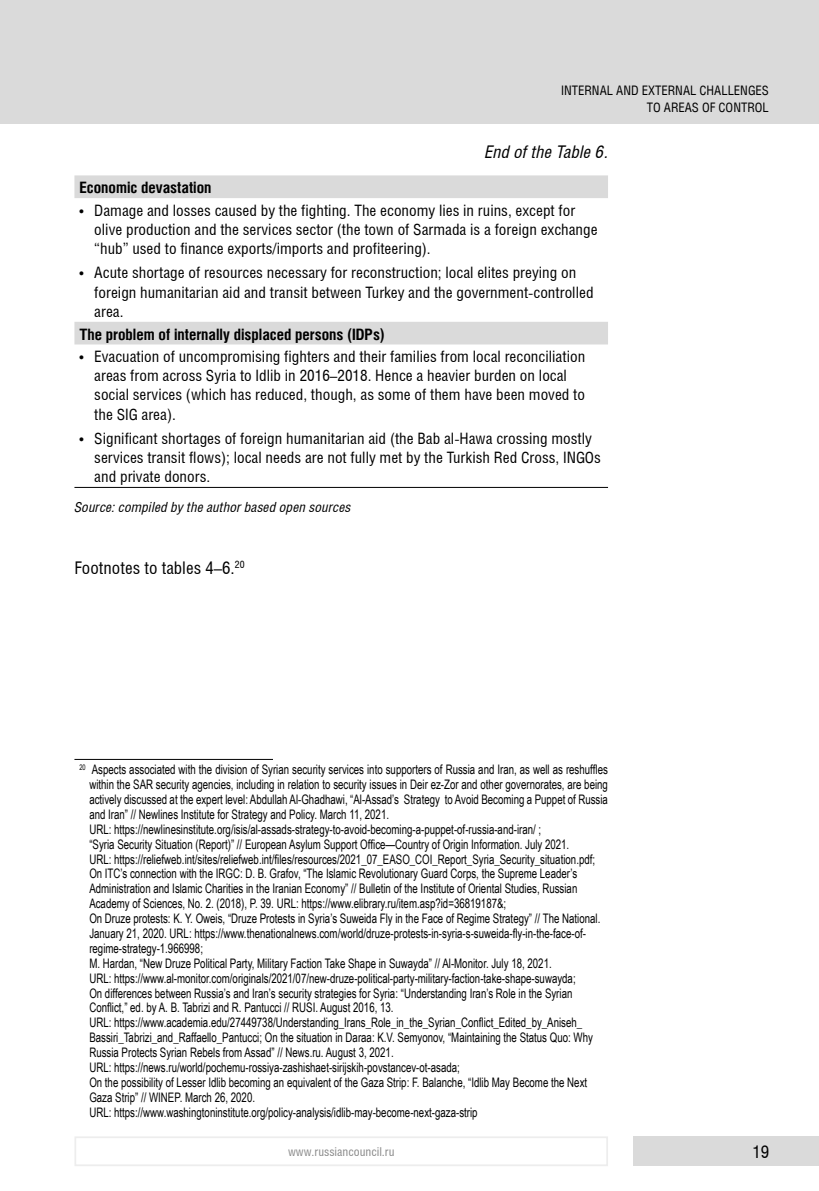
<style>
.page{position:relative;width:819px;height:1191px;background:#fff}
.page>*{position:absolute;margin:0;border:0;box-sizing:border-box;transform-origin:0 0}
.t1{font:17.5px "Helios Cond";color:#000}
.t2{font:italic 17.5px "Helios Cond";color:#000}
.t3{font:15.75px/19.2px "Helios Cond";color:#000}
.t4{font:700 15.75px "Helios Cond";color:#000}
.t5{font:italic 14px "Helios Cond";color:#000}
.t6{font:13.12px/14.9px "Arial Narrow";color:#000;scale:.9 1}
.t7{font:13.12px/17.5px "Helios Cond";color:#000;text-align:right}
.t8{font:12.25px "Helios Cond";color:#878787}
</style>
<div class="page">
<div style="left:0;top:0;width:819px;height:124px;background:#dadada"></div>
<div style="left:632px;top:1136px;width:187px;height:30px;background:#dadada"></div>
<div style="left:74px;top:1136px;width:534px;height:30px;border:2px solid #ededed"></div>
<svg style="left:74px;top:175px;width:534px;height:169px"></svg>
<hr style="left:74px;top:487px;width:534px;height:1px;background:#000">
<hr style="left:74px;top:759px;width:199px;height:1px;background:#000">
<p class="t7" style="left:561px;top:81px;width:209px">INTERNAL AND EXTERNAL CHALLENGES<br>TO AREAS OF CONTROL</p>
<h1 class="t2" style="left:484px;top:141px;width:125px">End of the Table 6.</h1>
<p class="t4" style="left:79px;top:178px;width:134px">Economic devastation</p>
<p class="t3" style="left:94px;top:200px;width:505px;text-indent:-15px">• Damage and losses caused by the fighting. The economy lies in ruins, except for olive production and the services sector (the town of Sarmada is a foreign exchange “hub” used to finance exports/imports and profiteering).</p>
<p class="t3" style="left:94px;top:263px;width:500px;text-indent:-15px">• Acute shortage of resources necessary for reconstruction; local elites preying on foreign humanitarian aid and transit between Turkey and the government-controlled area.</p>
<p class="t4" style="left:79px;top:324px;width:307px">The problem of internally displaced persons (IDPs)</p>
<p class="t3" style="left:94px;top:346px;width:492px;text-indent:-15px">• Evacuation of uncompromising fighters and their families from local reconciliation areas from across Syria to Idlib in 2016–2018. Hence a heavier burden on local social services (which has reduced, though, as some of them have been moved to the SIG area).</p>
<p class="t3" style="left:94px;top:428px;width:508px;text-indent:-15px">• Significant shortages of foreign humanitarian aid (the Bab al-Hawa crossing mostly services transit flows); local needs are not fully met by the Turkish Red Cross, INGOs and private donors.</p>
<p class="t5" style="left:74px;top:498px;width:278px">Source: compiled by the author based open sources</p>
<h1 class="t1" style="left:74px;top:557px;width:172px">Footnotes to tables 4–6.<sup>20</sup></h1>
<p class="t6" style="left:89px;top:761px;width:578px;text-indent:-10px"><sup>20</sup> Aspects associated with the division of Syrian security services into supporters of Russia and Iran, as well as reshuffles within the SAR security agencies, including in relation to security issues in Deir ez-Zor and other governorates, are being actively discussed at the expert level: Abdullah Al-Ghadhawi, “Al-Assad’s Strategy to Avoid Becoming a Puppet of Russia and Iran” // Newlines Institute for Strategy and Policy. March 11, 2021.<br>URL: https://newlinesinstitute.org/isis/al-assads-strategy-to-avoid-becoming-a-puppet-of-russia-and-iran/ ;<br>“Syria Security Situation (Report)” // European Asylum Support Office—Country of Origin Information. July 2021.<br>URL: https://reliefweb.int/sites/reliefweb.int/files/resources/2021_07_EASO_COI_Report_Syria_Security_situation.pdf; On ITC’s connection with the IRGC: D. B. Grafov, “The Islamic Revolutionary Guard Corps, the Supreme Leader’s Administration and Islamic Charities in the Iranian Economy” // Bulletin of the Institute of Oriental Studies, Russian Academy of Sciences, No. 2. (2018), P. 39. URL: https://www.elibrary.ru/item.asp?id=36819187&amp;;<br>On Druze protests: K. Y. Oweis, “Druze Protests in Syria’s Suweida Fly in the Face of Regime Strategy” // The National.<br>January 21, 2020. URL: https://www.thenationalnews.com/world/druze-protests-in-syria-s-suweida-fly-in-the-face-of&shy;regime-strategy-1.966998;<br>M. Hardan, “New Druze Political Party, Military Faction Take Shape in Suwayda” // Al-Monitor. July 18, 2021.<br>URL: https://www.al-monitor.com/originals/2021/07/new-druze-political-party-military-faction-take-shape-suwayda;<br>On differences between Russia’s and Iran’s security strategies for Syria: “Understanding Iran’s Role in the Syrian Conflict,” ed. by A. B. Tabrizi and R. Pantucci // RUSI. August 2016, 13.<br>URL: https://www.academia.edu/27449738/Understanding_Irans_Role_in_the_Syrian_Conflict_Edited_by_Aniseh_ Bassiri_Tabrizi_and_Raffaello_Pantucci; On the situation in Daraa: K.V. Semyonov, “Maintaining the Status Quo: Why Russia Protects Syrian Rebels from Assad” // News.ru. August 3, 2021.<br>URL: https://news.ru/world/pochemu-rossiya-zashishaet-sirijskih-povstancev-ot-asada;<br>On the possibility of Lesser Idlib becoming an equivalent of the Gaza Strip: F. Balanche, “Idlib May Become the Next Gaza Strip” // WINEP. March 26, 2020.<br>URL: https://www.washingtoninstitute.org/policy-analysis/idlib-may-become-next-gaza-strip</p>
<p class="t8" style="left:288px;top:1144px;width:108px">www.russiancouncil.ru</p>
<h1 class="t1" style="left:752px;top:1141px;width:18px">19</h1>
</div>
